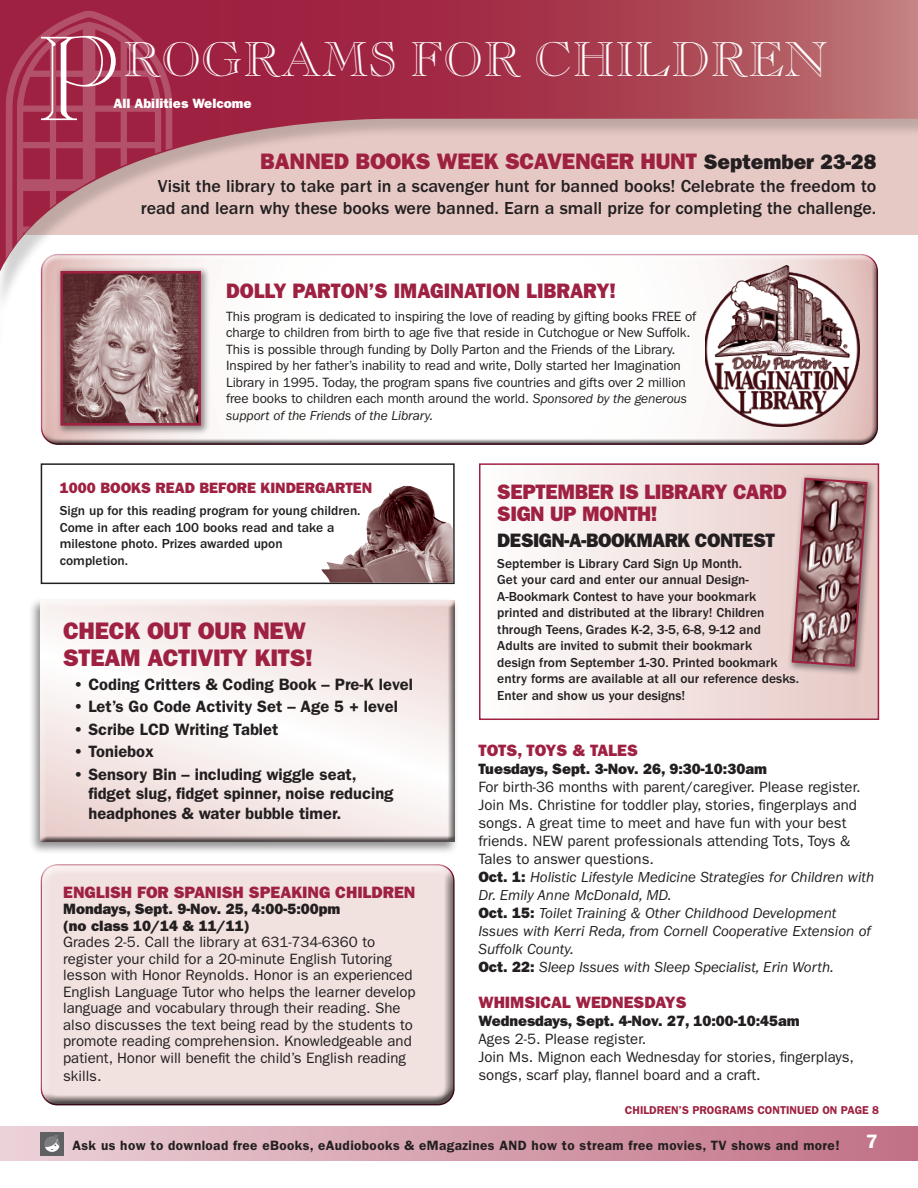
<style>
.page{position:relative;width:918px;height:1188px;background:#fff}
.page>*{position:absolute;margin:0;border:0;box-sizing:border-box;transform-origin:0 0}
.t1{font:118.35px "Caslon Open Face LT Std";color:#fff}
.t2{font:48px "Caslon Open Face LT Std";color:#fff}
.t3{font:24px/27px "ITC Franklin Gothic Std Hvy";letter-spacing:-.01em;color:#9f2141}
.t4{font:22.5px "ITC Franklin Gothic Std Hvy";letter-spacing:-.01em;color:#9f2141}
.t5{font:21px/22.5px "ITC Franklin Gothic Std Hvy";letter-spacing:-.02em;color:#9f2141}
.t6{font:21px "ITC Franklin Gothic Std Hvy";color:#9f2141;scale:.95 1}
.t7{font:19.5px "ITC Franklin Gothic Std Hvy";letter-spacing:-.02em;color:#231f20}
.t8{font:600 19.5px "ITC Franklin Gothic Std";color:#fff}
.t9{font:500 18px/22.5px "ITC Franklin Gothic Std";color:#231f20;text-align:right}
.t10{font:600 16.5px/19.5px "ITC Franklin Gothic Std";color:#231f20}
.t11{font:16.5px "ITC Franklin Gothic Std Hvy";color:#9f2141}
.t12{font:15px/18px "ITC Franklin Gothic Std";color:#231f20}
.t13{font:15px/16.5px "ITC Franklin Gothic Std Hvy";color:#231f20}
.t14{font:15px "ITC Franklin Gothic Std Hvy";color:#9f2141}
.t15{font:500 13.5px/16.5px "ITC Franklin Gothic Std";color:#231f20}
.t16{font:13.5px/16.5px "ITC Franklin Gothic Std";letter-spacing:-.01em;color:#231f20}
.t17{font:600 13.5px "ITC Franklin Gothic Std";letter-spacing:.03em;color:#231f20}
.t18{font:13.5px "ITC Franklin Gothic Std Hvy";color:#fff}
.t19{font:600 11.4px "ITC Franklin Gothic Std";color:#9f2141}
.s1{font-size:21px;color:#231f20}
.s2{font-style:italic}
.s3{font-family:"ITC Franklin Gothic Std Hvy"}
</style>
<div class="page">
<div style="left:38px;top:860px;width:417px;height:235px;background:#fff;opacity:.75"></div>
<div style="left:38px;top:868px;width:417px;height:238px;background:#231f20;opacity:.75"></div>
<div style="left:0;top:1126px;width:918px;height:35px;background:linear-gradient(to right,#e9d0d6,#c27186)"></div>
<img style="left:40px;top:1133px;width:23px;height:23px">
<svg style="left:0;top:0;width:918px;height:271px;background:#c6848c"></svg>
<svg style="left:5px;top:11px;width:168px;height:249px;background:#b5596e"></svg>
<div style="left:39px;top:247px;width:840px;height:188px;background:#fff;opacity:.75"></div>
<div style="left:39px;top:259px;width:840px;height:188px;background:#231f20;opacity:.75"></div>
<div style="left:56px;top:266px;width:154px;height:169px;background:#231f20;opacity:.5"></div>
<img style="left:64px;top:275px;width:133px;height:147px">
<div style="left:60px;top:271px;width:141px;height:155px;border:3px solid #9f2141"></div>
<img style="left:705px;top:266px;width:154px;height:161px">
<div style="left:41px;top:463px;width:414px;height:121px;border:2px solid #231f20"></div>
<img style="left:319px;top:486px;width:134px;height:97px">
<div style="left:28px;top:598px;width:431px;height:258px;background:#231f20;opacity:.5"></div>
<div style="left:40px;top:600px;width:417px;height:243px;background:#231f20;opacity:.75"></div>
<div style="left:480px;top:464px;width:398px;height:255px;background:linear-gradient(to right,#fefefe,#e5c7c4)"></div>
<div style="left:479px;top:463px;width:400px;height:257px;border:2px solid #9f2141"></div>
<div style="left:787px;top:473px;width:90px;height:204px;background:#231f20;opacity:.5"></div>
<svg style="left:791px;top:476px;width:78px;height:192px;background:#9b7375"></svg>
<h1 class="t1" style="left:36px;top:10px;width:85px">P</h1>
<h2 class="t2" style="left:123px;top:31px;width:706px">ROGRAMS FOR CHILDREN</h2>
<p class="t18" style="left:114px;top:95px;width:139px">All Abilities Welcome</p>
<h3 class="t4" style="left:260px;top:148px;width:618px">BANNED BOOKS WEEK SCAVENGER HUNT <span class="s1">September 23-28</span></h3>
<p class="t9" style="left:141px;top:175px;width:737px">Visit the library to take part in a scavenger hunt for banned books! Celebrate the freedom to read and learn why these books were banned. Earn a small prize for completing the challenge.</p>
<h3 class="t6" style="left:226px;top:279px;width:412px">DOLLY PARTON’S IMAGINATION LIBRARY!</h3>
<p class="t16" style="left:226px;top:308px;width:472px">This program is dedicated to inspiring the love of reading by gifting books FREE of charge to children from birth to age five that reside in Cutchogue or New Suffolk.<br>This is possible through funding by Dolly Parton and the Friends of the Library.<br>Inspired by her father’s inability to read and write, Dolly started her Imagination Library in 1995. Today, the program spans five countries and gifts over 2 million free books to children each month around the world. <span class="s2">Sponsored by the generous support of the Friends of the Library.</span></p>
<p class="t14" style="left:60px;top:479px;width:314px">1000 BOOKS READ BEFORE KINDERGARTEN</p>
<p class="t15" style="left:60px;top:503px;width:302px">Sign up for this reading program for young children.<br>Come in after each 100 books read and take a milestone photo. Prizes awarded upon<br>completion.</p>
<h3 class="t3" style="left:63px;top:617px;width:251px">CHECK OUT OUR NEW<br>STEAM ACTIVITY KITS!</h3>
<p class="t10" style="left:74px;top:674px;width:341px">• Coding Critters &amp; Coding Book – Pre-K level</p>
<p class="t10" style="left:74px;top:697px;width:326px">• Let’s Go Code Activity Set – Age 5 + level</p>
<p class="t10" style="left:74px;top:719px;width:206px">• Scribe LCD Writing Tablet</p>
<p class="t10" style="left:74px;top:742px;width:82px">• Toniebox</p>
<p class="t10" style="left:88px;top:764px;width:306px;text-indent:-15px">• Sensory Bin – including wiggle seat, fidget slug, fidget spinner, noise reducing headphones &amp; water bubble timer.</p>
<p class="t11" style="left:63px;top:882px;width:354px">ENGLISH FOR SPANISH SPEAKING CHILDREN</p>
<p class="t13" style="left:63px;top:901px;width:279px">Mondays, Sept. 9-Nov. 25, 4:00-5:00pm (no class 10/14 &amp; 11/11)</p>
<p class="t12" style="left:63px;top:934px;width:354px;line-height:16.5px">Grades 2-5. Call the library at 631-734-6360 to register your child for a 20-minute English Tutoring lesson with Honor Reynolds. Honor is an experienced English Language Tutor who helps the learner develop language and vocabulary through their reading. She also discusses the text being read by the students to promote reading comprehension. Knowledgeable and patient, Honor will benefit the child’s English reading</p>
<p class="t12" style="left:63px;top:1067px;width:40px">skills.</p>
<h3 class="t5" style="left:497px;top:480px;width:291px">SEPTEMBER IS LIBRARY CARD<br>SIGN UP MONTH!</h3>
<h3 class="t7" style="left:497px;top:529px;width:279px">DESIGN-A-BOOKMARK CONTEST</h3>
<p class="t15" style="left:497px;top:555px;width:303px">September is Library Card Sign Up Month.<br>Get your card and enter our annual Design-A-Bookmark Contest to have your bookmark printed and distributed at the library! Children through Teens, Grades K-2, 3-5, 6-8, 9-12 and Adults are invited to submit their bookmark<br>design from September 1-30. Printed bookmark entry forms are available at all our reference desks.<br>Enter and show us your designs!</p>
<p class="t11" style="left:478px;top:741px;width:161px">TOTS, TOYS &amp; TALES</p>
<p class="t13" style="left:478px;top:761px;width:290px">Tuesdays, Sept. 3-Nov. 26, 9:30-10:30am</p>
<p class="t12" style="left:478px;top:778px;width:397px">For birth-36 months with parent/caregiver. Please register.<br>Join Ms. Christine for toddler play, stories, fingerplays and songs. A great time to meet and have fun with your best friends. NEW parent professionals attending Tots, Toys &amp; Tales to answer questions.<br><span class="s3">Oct. 1:</span> <span class="s2">Holistic Lifestyle Medicine Strategies for Children with Dr. Emily Anne McDonald, MD.<br></span><span class="s3">Oct. 15:</span> <span class="s2">Toilet Training &amp; Other Childhood Development Issues with Kerri Reda, from Cornell Cooperative Extension of Suffolk County.<br></span><span class="s3">Oct. 22:</span> <span class="s2">Sleep Issues with Sleep Specialist, Erin Worth.</span></p>
<p class="t11" style="left:478px;top:993px;width:210px">WHIMSICAL WEDNESDAYS</p>
<p class="t13" style="left:478px;top:1013px;width:323px">Wednesdays, Sept. 4-Nov. 27, 10:00-10:45am</p>
<p class="t12" style="left:478px;top:1030px;width:377px">Ages 2-5. Please register.<br>Join Ms. Mignon each Wednesday for stories, fingerplays, songs, scarf play, flannel board and a craft.</p>
<p class="t19" style="left:625px;top:1103px;width:256px">CHILDREN’S PROGRAMS CONTINUED ON PAGE 8</p>
<p class="t17" style="left:72px;top:1137px;width:769px">Ask us how to download free eBooks, eAudiobooks &amp; eMagazines AND how to stream free movies, TV shows and more!</p>
<h3 class="t8" style="left:866px;top:1130px;width:13px">7</h3>
</div>
